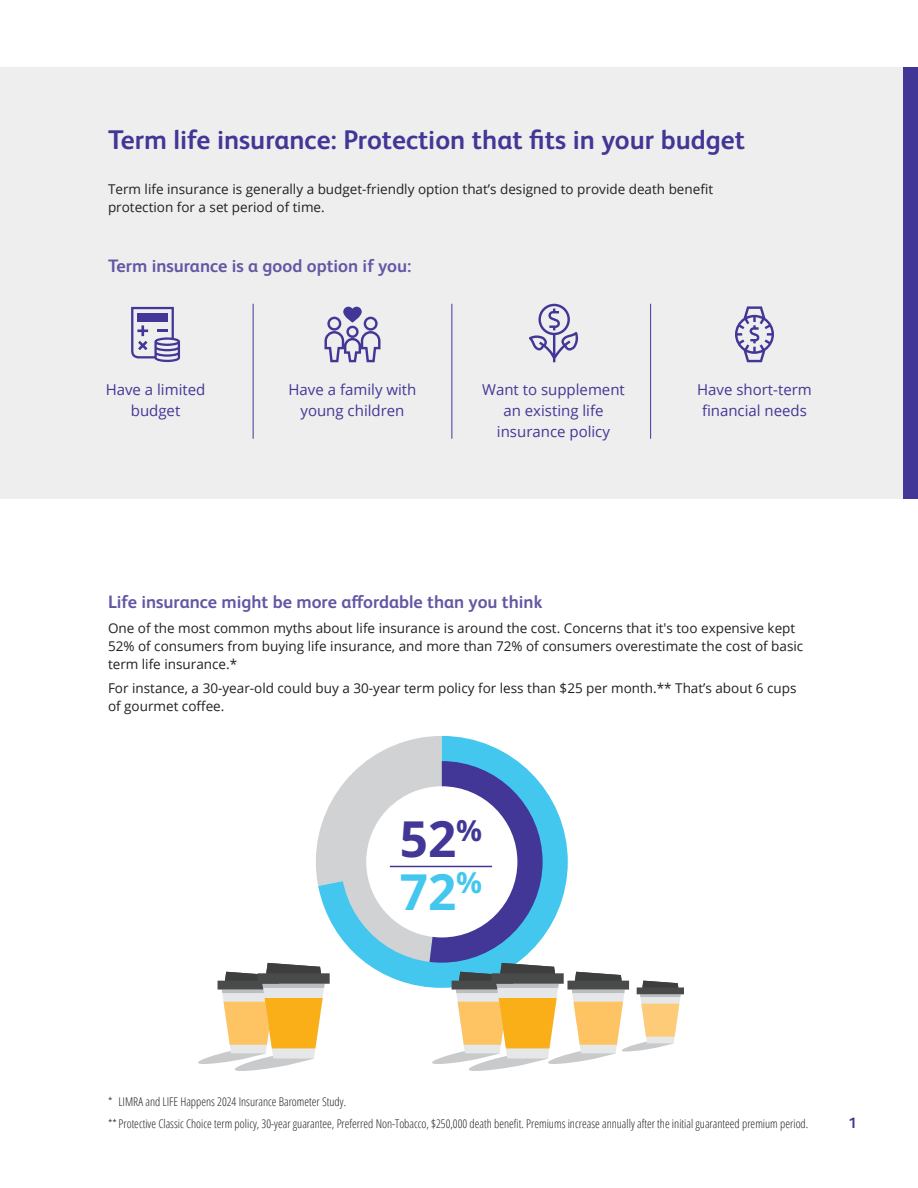
<style>
.page{position:relative;width:918px;height:1188px;background:#fff}
.page>*{position:absolute;margin:0;border:0;box-sizing:border-box;transform-origin:0 0}
.t1{font:700 49.5px "Open Sans";color:#44c7ee}
.t2{font:700 49.5px "Open Sans";color:#423796}
.t3{font:700 27px "FS Albert Pro";color:#423796}
.t4{font:700 18px "FS Albert Pro";color:#6556a4}
.t5{font:15px/21px "Open Sans";color:#423796;text-align:center}
.t6{font:700 15px "FS Albert Pro";color:#423796}
.t7{font:13.5px/18px "Open Sans";color:#231f20}
.t8{font:300 condensed 12px/21.8px "Open Sans";color:#231f20}
</style>
<div class="page">
<hr style="left:0;top:500px;width:1px;height:688px;background:#423796">
<svg style="left:198px;top:736px;width:486px;height:335px"></svg>
<div style="left:366px;top:786px;width:151px;height:151px;background:#fff;border-radius:50%"></div>
<div style="left:0;top:68px;width:918px;height:432px;background:#eeeeef"></div>
<div style="left:904px;top:68px;width:14px;height:431px;background:#423796"></div>
<svg style="left:529px;top:304px;width:50px;height:58px"></svg>
<svg style="left:325px;top:307px;width:56px;height:55px"></svg>
<svg style="left:735px;top:306px;width:39px;height:56px"></svg>
<hr style="left:253px;top:304px;width:1px;height:135px;background:#423796">
<hr style="left:452px;top:304px;width:1px;height:135px;background:#423796">
<hr style="left:650px;top:304px;width:1px;height:135px;background:#423796">
<svg style="left:131px;top:307px;width:49px;height:55px"></svg>
<div style="left:137px;top:313px;width:31px;height:9px;background:#423796"></div>
<hr style="left:390px;top:866px;width:102px;height:1px;background:#423796">
<h2 class="t3" style="left:108px;top:121px;width:639px">Term life insurance: Protection that fits in your budget</h2>
<p class="t7" style="left:108px;top:180px;width:607px">Term life insurance is generally a budget-friendly option that’s designed to provide death benefit protection for a set period of time.</p>
<h3 class="t4" style="left:108px;top:253px;width:305px">Term insurance is a good option if you:</h3>
<p class="t5" style="left:106px;top:378px;width:101px">Have a limited budget</p>
<p class="t5" style="left:289px;top:378px;width:129px">Have a family with young children</p>
<p class="t5" style="left:482px;top:378px;width:144px">Want to supplement an existing life insurance policy</p>
<p class="t5" style="left:697px;top:378px;width:116px">Have short-term financial needs</p>
<h3 class="t4" style="left:108px;top:589px;width:436px">Life insurance might be more affordable than you think</h3>
<p class="t7" style="left:108px;top:618px;width:697px">One of the most common myths about life insurance is around the cost. Concerns that it's too expensive kept<br>52% of consumers from buying life insurance, and more than 72% of consumers overestimate the cost of basic term life insurance.*</p>
<p class="t7" style="left:108px;top:679px;width:690px">For instance, a 30-year-old could buy a 30-year term policy for less than $25 per month.** That’s about 6 cups of gourmet coffee.</p>
<h1 class="t2" style="left:400px;top:804px;width:84px">52<sup>%</sup></h1>
<h1 class="t1" style="left:400px;top:857px;width:84px">72<sup>%</sup></h1>
<p class="t8" style="left:108px;top:1091px;width:702px">* LIMRA and LIFE Happens 2024 Insurance Barometer Study.<br>** Protective Classic Choice term policy, 30-year guarantee, Preferred Non-Tobacco, $250,000 death benefit. Premiums increase annually after the initial guaranteed premium period.</p>
<p class="t6" style="left:849px;top:1112px;width:10px">1</p>
</div>
